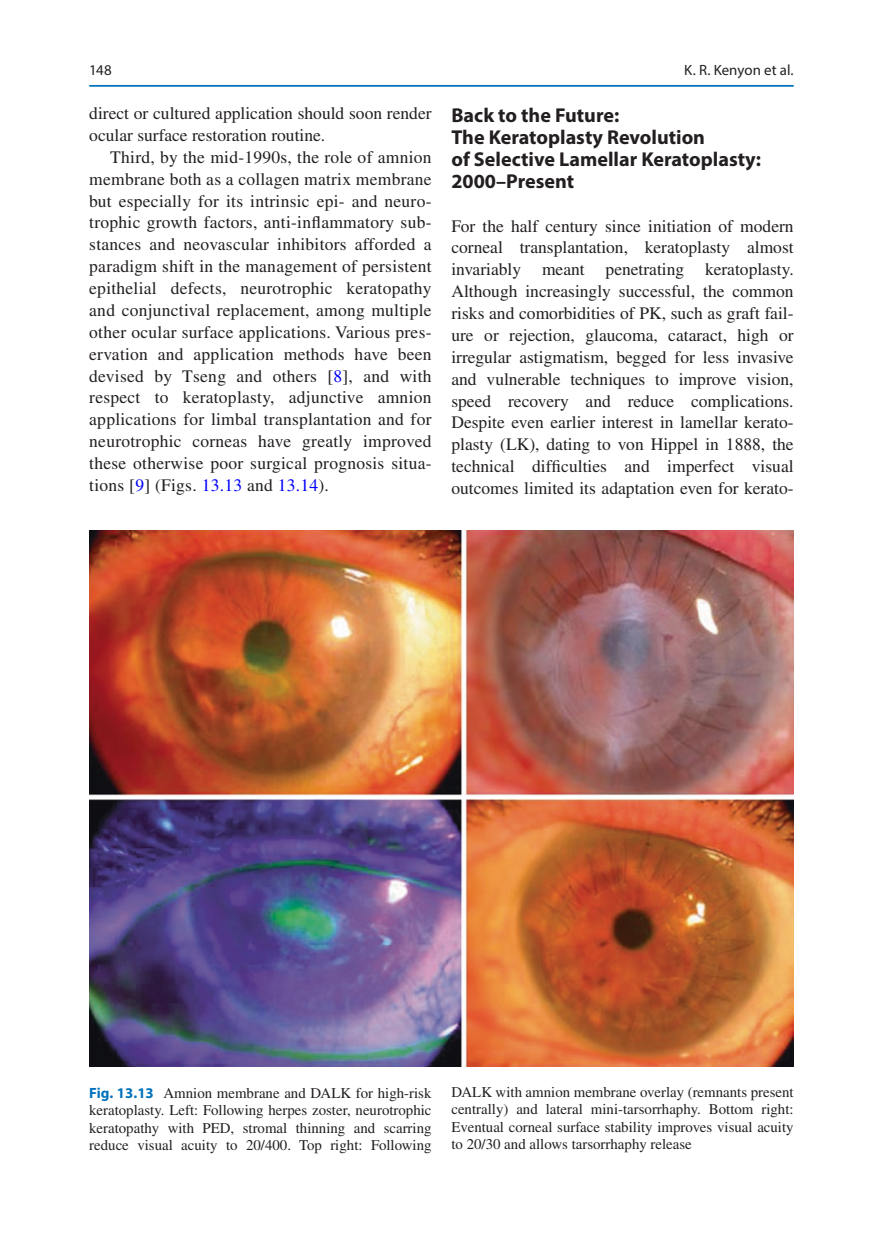
<style>
.page{position:relative;width:883px;height:1260px;background:#fff}
.page>*{position:absolute;margin:0;border:0;box-sizing:border-box;transform-origin:0 0}
.t1{font:700 20.12px/21.9px "Qsfxyr Myriad Pro";color:#231f20}
.t2{font:17.5px/21.9px "Hbnbkg Times LT Std";color:#231f20;text-align:justify}
.t3{font:14.88px/17.5px "Hbnbkg Times LT Std";color:#231f20;text-align:justify}
.t4{font:14.88px "Pjmndy Myriad Pro";letter-spacing:.005em;color:#231f20}
.t5{font:14.88px "Gxwtly Myriad Pro";color:#231f20}
.s1{color:#0000fa}
.s2{font-family:"Qsfxyr Myriad Pro";font-weight:700;color:#0073bc}
</style>
<div class="page">
<img style="left:89px;top:531px;width:705px;height:535px">
<hr style="left:89px;top:85px;width:705px;height:2px;background:#0073bc">
<p class="t5" style="left:89px;top:61px;width:24px">148</p>
<p class="t2" style="left:89px;top:102px;width:344px">direct or cultured application should soon render ocular surface restoration routine.</p>
<p class="t2" style="left:89px;top:146px;width:344px;text-indent:21px">Third, by the mid-1990s, the role of amnion membrane both as a collagen matrix membrane but especially for its intrinsic epi- and neuro&shy;trophic growth factors, anti-inflammatory sub&shy;stances and neovascular inhibitors afforded a paradigm shift in the management of persistent epithelial defects, neurotrophic keratopathy and conjunctival replacement, among multiple other ocular surface applications. Various pres&shy;ervation and application methods have been devised by Tseng and others [<span class="s1">8</span>], and with respect to keratoplasty, adjunctive amnion applications for limbal transplantation and for neurotrophic corneas have greatly improved these otherwise poor surgical prognosis situa&shy;tions [<span class="s1">9</span>] (Figs. <span class="s1">13.13</span> and <span class="s1">13.14</span>).</p>
<p class="t4" style="left:684px;top:61px;width:111px">K. R. Kenyon et al.</p>
<p class="t1" style="left:451px;top:104px;width:311px">Back to the Future:<br>The Keratoplasty Revolution<br>of Selective Lamellar Keratoplasty:<br>2000–Present</p>
<p class="t2" style="left:451px;top:215px;width:344px">For the half century since initiation of modern corneal transplantation, keratoplasty almost invariably meant penetrating keratoplasty.<br>Although increasingly successful, the common risks and comorbidities of PK, such as graft fail&shy;ure or rejection, glaucoma, cataract, high or irregular astigmatism, begged for less invasive and vulnerable techniques to improve vision, speed recovery and reduce complications.<br>Despite even earlier interest in lamellar kerato&shy;plasty (LK), dating to von Hippel in 1888, the technical difficulties and imperfect visual outcomes limited its adaptation even for kerato-</p>
<p class="t3" style="left:89px;top:1084px;width:344px"><span class="s2">Fig. 13.13</span> Amnion membrane and DALK for high-risk keratoplasty. Left: Following herpes zoster, neurotrophic keratopathy with PED, stromal thinning and scarring reduce visual acuity to 20/400. Top right: Following</p>
<p class="t3" style="left:451px;top:1083px;width:344px">DALK with amnion membrane overlay (remnants present centrally) and lateral mini-tarsorrhaphy. Bottom right:<br>Eventual corneal surface stability improves visual acuity to 20/30 and allows tarsorrhaphy release</p>
</div>
